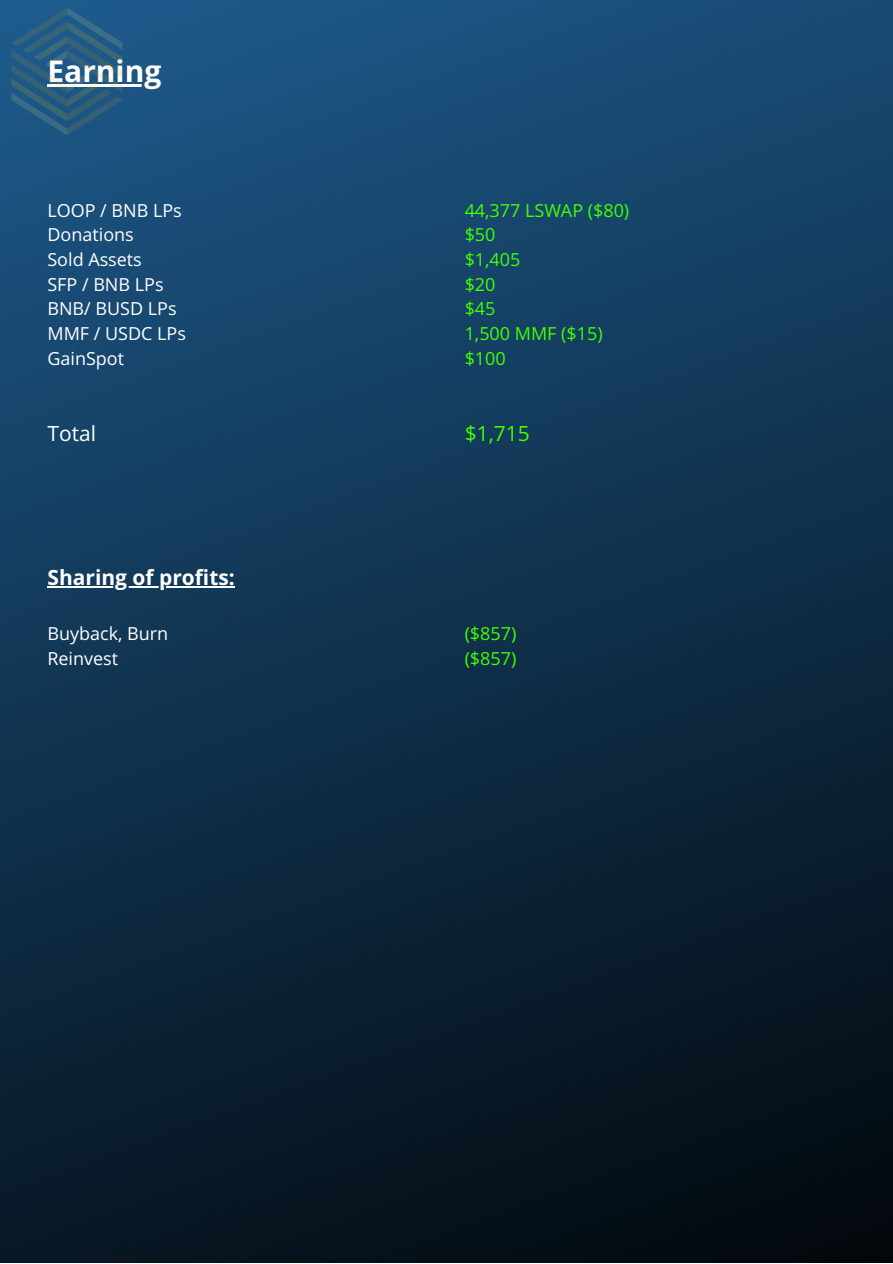
<style>
.page{position:relative;width:893px;height:1264px;background:#fff}
.page>*{position:absolute;margin:0;border:0;box-sizing:border-box;transform-origin:0 0}
.t1{font:700 30px "Open Sans Hebrew";color:#fff}
.t2{font:700 21px "Open Sans Hebrew";color:#fff}
.t3{font:21px "Open Sans Hebrew";color:#42ff00}
.t4{font:21px "Open Sans Hebrew";color:#fff}
.t5{font:18px/24.8px "Open Sans Hebrew";color:#fff}
.t6{font:18px/24.8px "Open Sans Hebrew";color:#42ff00}
</style>
<div class="page">
<img style="left:0;top:0;width:892px;height:1262px">
<hr style="left:47px;top:84px;width:114px;height:3px;background:#fff">
<svg style="left:11px;top:7px;width:112px;height:128px"></svg>
<hr style="left:47px;top:586px;width:188px;height:1px;background:#fff">
<h1 class="t1" style="left:47px;top:50px;width:115px">Earning</h1>
<p class="t5" style="left:47px;top:197px;width:140px">LOOP / BNB LPs<br>Donations<br>Sold Assets<br>SFP / BNB LPs<br>BNB/ BUSD LPs<br>MMF / USDC LPs<br>GainSpot</p>
<p class="t4" style="left:47px;top:419px;width:50px">Total</p>
<p class="t2" style="left:47px;top:562px;width:189px">Sharing of profits:</p>
<p class="t6" style="left:464px;top:197px;width:166px">44,377 LSWAP ($80) $50<br>$1,405<br>$20<br>$45<br>1,500 MMF ($15) $100</p>
<p class="t3" style="left:464px;top:419px;width:67px">$1,715</p>
<p class="t5" style="left:47px;top:620px;width:122px">Buyback, Burn<br>Reinvest</p>
<p class="t6" style="left:464px;top:620px;width:53px">($857) ($857)</p>
</div>
